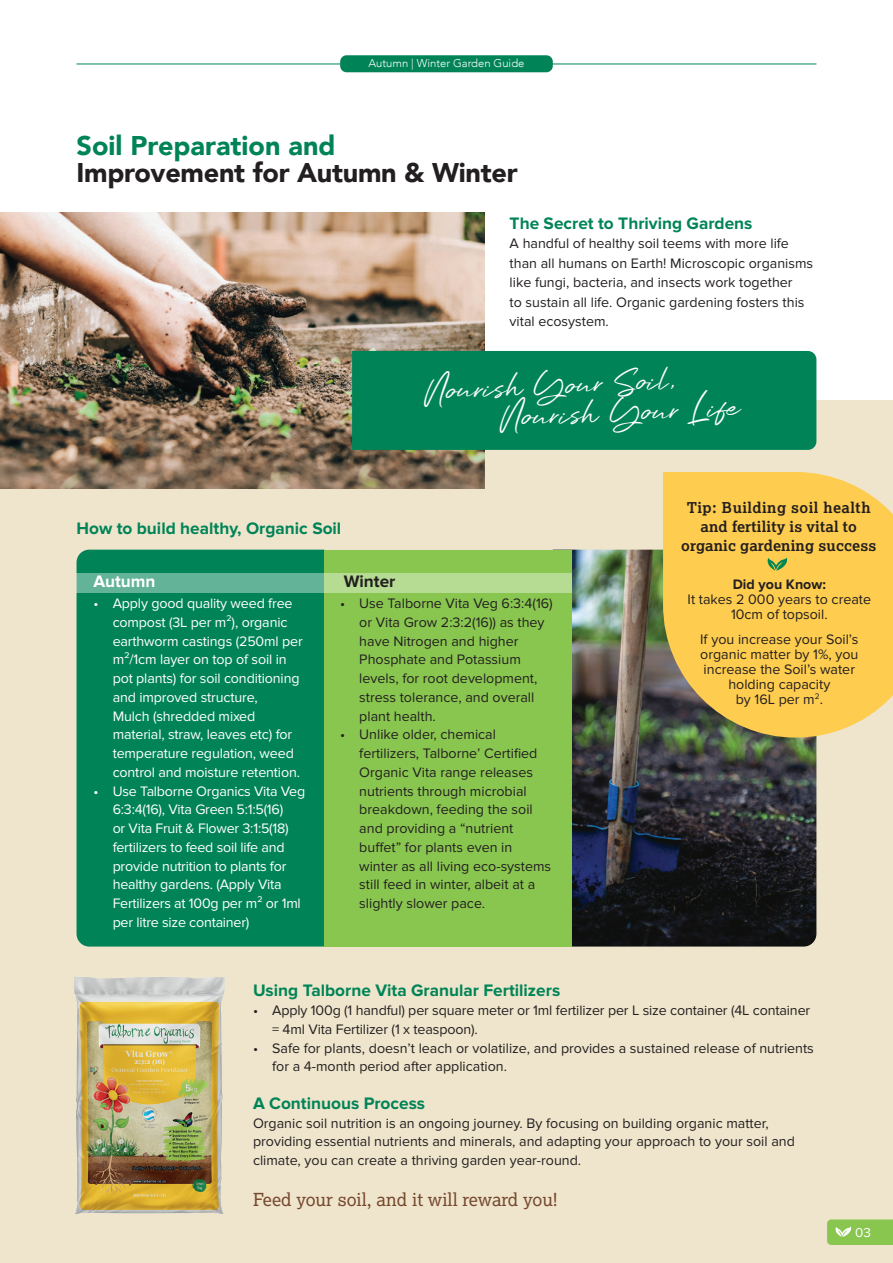
<style>
.page{position:relative;width:893px;height:1263px;background:#fff}
.page>*{position:absolute;margin:0;border:0;box-sizing:border-box;transform-origin:0 0}
.t1{font:35.25px/30.3px "Beauty Wind";color:#fff}
.t2{font:900 27px "Avenir";letter-spacing:-.01em;color:#231f20}
.t3{font:900 27px "Avenir";color:#008457}
.t4{font:18px "Lexia";color:#75492f}
.t5{font:700 17.25px "Proxima Nova";color:#008457}
.t6{font:700 17.25px "Proxima Nova";color:#fff}
.t7{font:700 17.25px "Proxima Nova";color:#231f20}
.t8{font:700 15px/18.8px "Lexia";letter-spacing:.01em;color:#231f20;text-align:center}
.t9{font:14.25px/18.8px "Proxima Nova";color:#231f20}
.t10{font:14.25px/18.8px "Proxima Nova";letter-spacing:-.01em;color:#fff}
.t11{font:700 14.25px "Proxima Nova";color:#231f20}
.t12{font:13.5px "Proxima Nova";color:#fff}
.t13{font:300 11.25px "Avenir";color:#fff}
</style>
<div class="page">
<div style="left:0;top:400px;width:893px;height:863px;background:#efe5cc"></div>
<img style="left:0;top:212px;width:485px;height:276px">
<div style="left:352px;top:351px;width:464px;height:99px;background:#008457"></div>
<img style="left:572px;top:550px;width:244px;height:396px">
<div style="left:77px;top:550px;width:247px;height:396px;background:#008457"></div>
<div style="left:324px;top:550px;width:248px;height:396px;background:#89c650"></div>
<svg style="left:77px;top:573px;width:495px;height:20px;background:#8cc795"></svg>
<svg style="left:663px;top:472px;width:230px;height:266px;background:#f2c553"></svg>
<img style="left:74px;top:976px;width:151px;height:238px">
<svg style="left:768px;top:557px;width:19px;height:14px"></svg>
<div style="left:340px;top:55px;width:213px;height:17px;background:#008457;border-radius:6px"></div>
<hr style="left:77px;top:64px;width:739px;height:1px;background:#008457">
<svg style="left:827px;top:1219px;width:66px;height:26px;background:#90c95a"></svg>
<p class="t13" style="left:368px;top:57px;width:157px">Autumn | Winter Garden Guide</p>
<h2 class="t3" style="left:77px;top:123px;width:260px">Soil Preparation and</h2>
<h2 class="t2" style="left:77px;top:150px;width:443px">Improvement for Autumn &amp; Winter</h2>
<p class="t5" style="left:510px;top:213px;width:244px">The Secret to Thriving Gardens</p>
<p class="t9" style="left:510px;top:234px;width:305px;line-height:19.5px">A handful of healthy soil teems with more life than all humans on Earth! Microscopic organisms like fungi, bacteria, and insects work together<br>to sustain all life. Organic gardening fosters this vital ecosystem.</p>
<p class="t5" style="left:77px;top:518px;width:266px">How to build healthy, Organic Soil</p>
<h1 class="t1" style="left:498px;top:373px;width:242px;text-indent:-74px;rotate:-3deg">Nourish Your Soil,<br>Nourish Your Life</h1>
<p class="t8" style="left:681px;top:498px;width:197px">Tip: Building soil health and fertility is vital to organic gardening success</p>
<p class="t6" style="left:94px;top:571px;width:64px">Autumn</p>
<p class="t10" style="left:113px;top:594px;width:192px;text-indent:-19px">• Apply good quality weed free compost (3L per m²), organic earthworm castings (250ml per m²/1cm layer on top of soil in pot plants) for soil conditioning and improved structure,<br>Mulch (shredded mixed material, straw, leaves etc) for temperature regulation, weed control and moisture retention.</p>
<p class="t10" style="left:113px;top:782px;width:194px;text-indent:-19px">• Use Talborne Organics Vita Veg<br>6:3:4(16), Vita Green 5:1:5(16)<br>or Vita Fruit &amp; Flower 3:1:5(18) fertilizers to feed soil life and provide nutrition to plants for healthy gardens. (Apply Vita<br>Fertilizers at 100g per m² or 1ml per litre size container)</p>
<p class="t7" style="left:344px;top:571px;width:53px">Winter</p>
<p class="t9" style="left:359px;top:594px;width:195px;text-indent:-19px">• Use Talborne Vita Veg 6:3:4(16) or Vita Grow 2:3:2(16)) as they have Nitrogen and higher<br>Phosphate and Potassium levels, for root development, stress tolerance, and overall plant health.</p>
<p class="t9" style="left:359px;top:725px;width:193px;text-indent:-19px">• Unlike older, chemical fertilizers, Talborne’ Certified<br>Organic Vita range releases nutrients through microbial breakdown, feeding the soil and providing a “nutrient buffet” for plants even in winter as all living eco-systems still feed in winter, albeit at a slightly slower pace.</p>
<p class="t11" style="left:733px;top:576px;width:95px">Did you Know:</p>
<p class="t9" style="left:688px;top:591px;width:185px;line-height:15px;text-align:center">It takes 2 000 years to create<br>10cm of topsoil.</p>
<p class="t9" style="left:700px;top:632px;width:160px;line-height:15px;text-align:center">If you increase your Soil’s organic matter by 1%, you increase the Soil’s water holding capacity<br>by 16L per m<sup>2</sup>.</p>
<p class="t5" style="left:253px;top:981px;width:309px">Using Talborne Vita Granular Fertilizers</p>
<p class="t9" style="left:272px;top:1001px;width:540px;text-indent:-19px">• Apply 100g (1 handful) per square meter or 1ml fertilizer per L size container (4L container = 4ml Vita Fertilizer (1 x teaspoon).</p>
<p class="t9" style="left:272px;top:1039px;width:543px;text-indent:-19px">• Safe for plants, doesn’t leach or volatilize, and provides a sustained release of nutrients for a 4-month period after application.</p>
<p class="t5" style="left:253px;top:1093px;width:174px">A Continuous Process</p>
<p class="t9" style="left:253px;top:1114px;width:543px">Organic soil nutrition is an ongoing journey. By focusing on building organic matter, providing essential nutrients and minerals, and adapting your approach to your soil and climate, you can create a thriving garden year-round.</p>
<p class="t4" style="left:253px;top:1188px;width:306px">Feed your soil, and it will reward you!</p>
<p class="t12" style="left:855px;top:1225px;width:17px">03</p>
</div>
